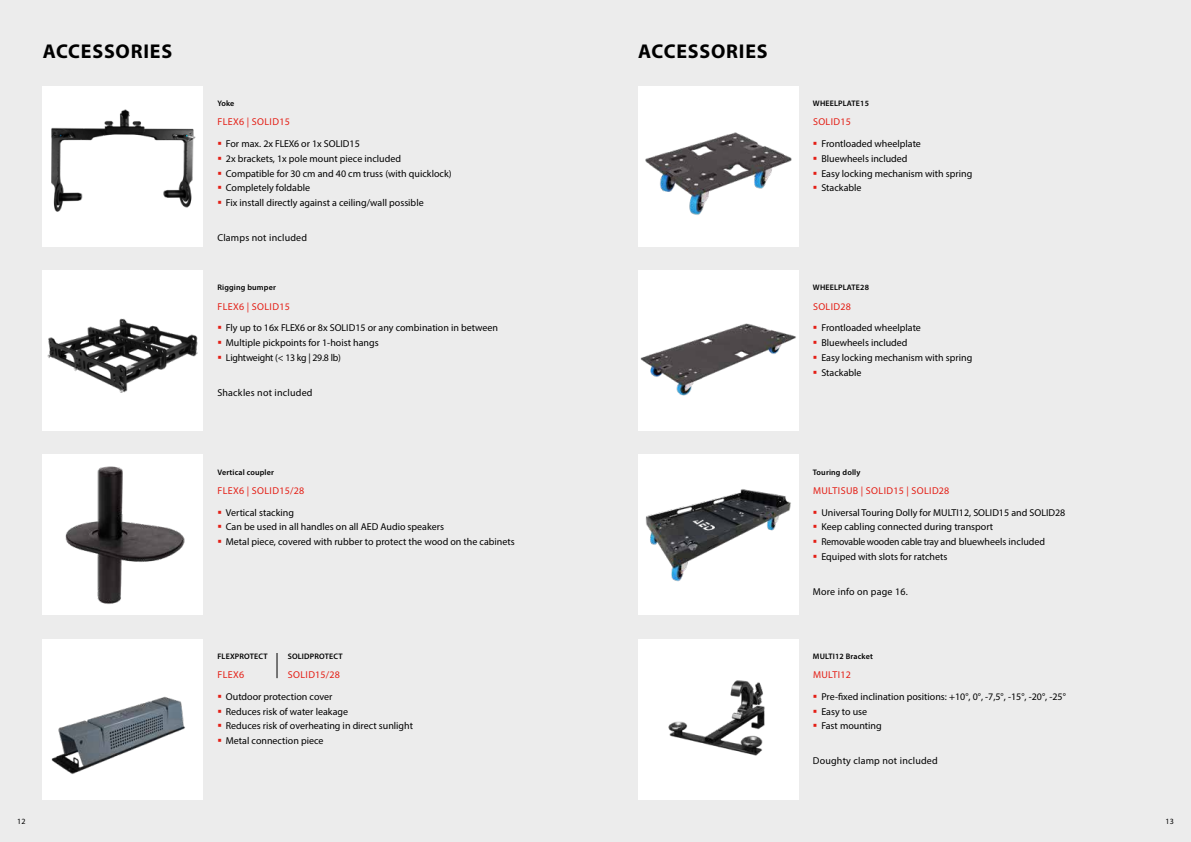
<style>
.page{position:relative;width:1191px;height:842px;background:#fff}
.page>*{position:absolute;margin:0;border:0;box-sizing:border-box;transform-origin:0 0}
.t1{font:700 20px "Myriad Pro";letter-spacing:.04em;color:#000}
.t2{font:10px/14.8px "Myriad Pro";color:#000}
.t3{font:10px "Myriad Pro";letter-spacing:.04em;color:#e41e15}
.t4{font:10px "Myriad Pro";letter-spacing:.02em;color:#000}
.t5{font:600 8px "Myriad Pro";letter-spacing:.02em;color:#000}
.t6{font:8px "Myriad Pro";color:#000}
</style>
<div class="page">
<div style="left:590px;top:0;width:601px;height:842px;background:#ececec"></div>
<div style="left:0;top:0;width:601px;height:842px;background:#ececec"></div>
<img style="left:638px;top:86px;width:160px;height:160px">
<img style="left:638px;top:270px;width:160px;height:161px">
<img style="left:638px;top:454px;width:160px;height:161px">
<div style="left:638px;top:639px;width:160px;height:160px;background:#fff"></div>
<img style="left:668px;top:680px;width:97px;height:76px">
<img style="left:43px;top:86px;width:160px;height:160px">
<img style="left:43px;top:270px;width:160px;height:161px">
<img style="left:43px;top:454px;width:160px;height:161px">
<img style="left:43px;top:639px;width:160px;height:160px">
<svg style="left:277px;top:653px;width:1px;height:25px"></svg>
<h1 class="t1" style="left:43px;top:38px;width:131px">ACCESSORIES</h1>
<h1 class="t1" style="left:638px;top:38px;width:131px">ACCESSORIES</h1>
<p class="t5" style="left:217px;top:98px;width:18px">Yoke</p>
<p class="t3" style="left:217px;top:116px;width:74px">FLEX6 | SOLID15</p>
<p class="t2" style="left:226px;top:136px;width:227px">For max. 2x FLEX6 or 1x SOLID15<br>2x brackets, 1x pole mount piece included Compatible for 30 cm and 40 cm truss (with quicklock)<br>Completely foldable<br>Fix install directly against a ceiling/wall possible</p>
<p class="t4" style="left:217px;top:231px;width:91px">Clamps not included</p>
<p class="t5" style="left:217px;top:283px;width:60px">Rigging bumper</p>
<p class="t2" style="left:226px;top:320px;width:274px">Fly up to 16x FLEX6 or 8x SOLID15 or any combination in between<br>Multiple pickpoints for 1-hoist hangs<br>Lightweight (&lt; 13 kg | 29.8 lb)</p>
<p class="t4" style="left:217px;top:386px;width:97px">Shackles not included</p>
<p class="t3" style="left:217px;top:300px;width:74px">FLEX6 | SOLID15</p>
<p class="t5" style="left:217px;top:467px;width:58px">Vertical coupler</p>
<p class="t2" style="left:226px;top:505px;width:290px">Vertical stacking<br>Can be used in all handles on all AED Audio speakers<br>Metal piece, covered with rubber to protect the wood on the cabinets</p>
<p class="t3" style="left:217px;top:484px;width:88px">FLEX6 | SOLID15/28</p>
<p class="t5" style="left:217px;top:651px;width:52px">FLEXPROTECT</p>
<p class="t5" style="left:288px;top:651px;width:56px">SOLIDPROTECT</p>
<p class="t2" style="left:226px;top:689px;width:189px">Outdoor protection cover<br>Reduces risk of water leakage<br>Reduces risk of overheating in direct sunlight<br>Metal connection piece</p>
<p class="t3" style="left:217px;top:669px;width:28px">FLEX6</p>
<p class="t3" style="left:288px;top:669px;width:54px">SOLID15/28</p>
<p class="t5" style="left:813px;top:98px;width:58px">WHEELPLATE15</p>
<p class="t2" style="left:821px;top:136px;width:152px">Frontloaded wheelplate<br>Bluewheels included<br>Easy locking mechanism with spring<br>Stackable</p>
<p class="t3" style="left:813px;top:116px;width:39px">SOLID15</p>
<p class="t5" style="left:813px;top:283px;width:58px">WHEELPLATE28</p>
<p class="t2" style="left:821px;top:320px;width:152px">Frontloaded wheelplate<br>Bluewheels included<br>Easy locking mechanism with spring<br>Stackable</p>
<p class="t3" style="left:813px;top:300px;width:39px">SOLID28</p>
<p class="t5" style="left:813px;top:467px;width:49px">Touring dolly</p>
<p class="t2" style="left:821px;top:505px;width:245px">Universal Touring Dolly for MULTI12, SOLID15 and SOLID28<br>Keep cabling connected during transport<br>Removable wooden cable tray and bluewheels included Equiped with slots for ratchets</p>
<p class="t4" style="left:813px;top:585px;width:96px">More info on page 16.</p>
<p class="t3" style="left:813px;top:484px;width:138px">MULTISUB | SOLID15 | SOLID28</p>
<p class="t5" style="left:813px;top:651px;width:61px">MULTI12 Bracket</p>
<p class="t2" style="left:821px;top:689px;width:246px">Pre-fixed inclination positions: +10°, 0°, -7,5°, -15°, -20°, -25°<br>Easy to use<br>Fast mounting</p>
<p class="t4" style="left:813px;top:755px;width:126px">Doughty clamp not included</p>
<p class="t3" style="left:813px;top:669px;width:40px">MULTI12</p>
<p class="t6" style="left:17px;top:816px;width:10px">12</p>
<p class="t6" style="left:1165px;top:816px;width:10px">13</p>
</div>
